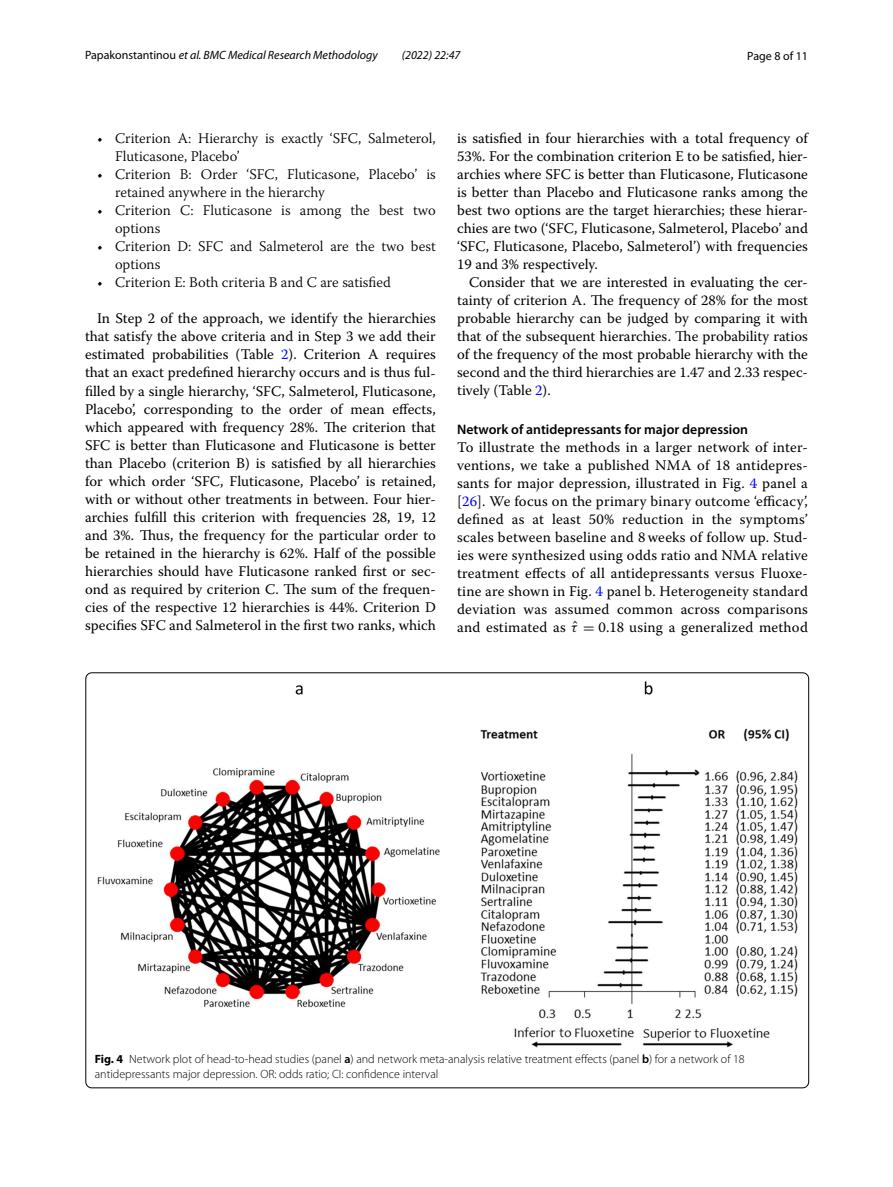
<style>
.page{position:relative;width:893px;height:1187px;background:#fff}
.page>*{position:absolute;margin:0;border:0;box-sizing:border-box;transform-origin:0 0}
.t1{font:14.7px/18px "Warnock Pro";color:#000;text-align:justify}
.t2{font:300 14.7px/18px "Warnock Pro";color:#000}
.t3{font:600 13.8px "Myriad Pro";color:#000}
.t4{font:300 12px/15px "Myriad Pro";color:#000}
.t5{font:italic 12px "Myriad Pro";color:#000}
.t6{font:12px "Myriad Pro";color:#000}
.s1{font-style:normal}
.s2{color:#00f}
.s3{font-family:"MTMI21"}
.s4{font-family:"MTSYN70"}
.s5{font-family:"Warnock Pro Regular 25"}
.s6{font-weight:700}
.s7{font-weight:600}
</style>
<div class="page">
<img style="left:97px;top:681px;width:700px;height:366px">
<p class="t5" style="left:85px;top:48px;width:294px"><span class="s1">Papakonstantinou</span> et al. BMC Medical Research Methodology</p>
<p class="t5" style="left:402px;top:48px;width:60px">(2022) 22:47</p>
<p class="t6" style="left:747px;top:48px;width:62px">Page 8 of 11</p>
<p class="t2" style="left:115px;top:128px;width:322px;text-indent:-18px">• Criterion A: Hierarchy is exactly ‘SFC, Salmeterol,<br>Fluticasone, Placebo’</p>
<p class="t2" style="left:115px;top:164px;width:322px;text-indent:-18px">• Criterion B: Order ‘SFC, Fluticasone, Placebo’ is retained anywhere in the hierarchy</p>
<p class="t2" style="left:115px;top:200px;width:322px;text-indent:-18px">• Criterion C: Fluticasone is among the best two options</p>
<p class="t2" style="left:115px;top:236px;width:322px;text-indent:-18px">• Criterion D: SFC and Salmeterol are the two best options</p>
<p class="t2" style="left:97px;top:272px;width:295px">• Criterion E: Both criteria B and C are satisfied</p>
<p class="t1" style="left:85px;top:309px;width:352px;text-indent:12px">In Step 2 of the approach, we identify the hierarchies that satisfy the above criteria and in Step 3 we add their estimated probabilities (Table <span class="s2">2</span>). Criterion A requires that an exact predefined hierarchy occurs and is thus ful&shy;filled by a single hierarchy, ‘SFC, Salmeterol, Fluticasone, Placebo’, corresponding to the order of mean effects, which appeared with frequency 28%. The criterion that SFC is better than Fluticasone and Fluticasone is better than Placebo (criterion B) is satisfied by all hierarchies for which order ‘SFC, Fluticasone, Placebo’ is retained, with or without other treatments in between. Four hier&shy;archies fulfill this criterion with frequencies 28, 19, 12 and 3%. Thus, the frequency for the particular order to be retained in the hierarchy is 62%. Half of the possible hierarchies should have Fluticasone ranked first or sec&shy;ond as required by criterion C. The sum of the frequen&shy;cies of the respective 12 hierarchies is 44%. Criterion D specifies SFC and Salmeterol in the first two ranks, which</p>
<p class="t1" style="left:457px;top:128px;width:352px">is satisfied in four hierarchies with a total frequency of 53%. For the combination criterion E to be satisfied, hier&shy;archies where SFC is better than Fluticasone, Fluticasone is better than Placebo and Fluticasone ranks among the best two options are the target hierarchies; these hierar&shy;chies are two (‘SFC, Fluticasone, Salmeterol, Placebo’ and ‘SFC, Fluticasone, Placebo, Salmeterol’) with frequencies 19 and 3% respectively.</p>
<p class="t1" style="left:457px;top:272px;width:352px;text-indent:12px">Consider that we are interested in evaluating the cer&shy;tainty of criterion A. The frequency of 28% for the most probable hierarchy can be judged by comparing it with that of the subsequent hierarchies. The probability ratios of the frequency of the most probable hierarchy with the second and the third hierarchies are 1.47 and 2.33 respec&shy;tively (Table <span class="s2">2</span>).</p>
<p class="t3" style="left:457px;top:421px;width:292px">Network of antidepressants for major depression</p>
<p class="t1" style="left:457px;top:438px;width:352px">To illustrate the methods in a larger network of inter&shy;ventions, we take a published NMA of 18 antidepres&shy;sants for major depression, illustrated in Fig. <span class="s2">4</span> panel a [<span class="s2">26</span>]. We focus on the primary binary outcome ‘efficacy’, defined as at least 50% reduction in the symptoms’ scales between baseline and 8 weeks of follow up. Stud&shy;ies were synthesized using odds ratio and NMA relative treatment effects of all antidepressants versus Fluoxe&shy;tine are shown in Fig. <span class="s2">4</span> panel b. Heterogeneity standard deviation was assumed common across comparisons and estimated as <span class="s3">τ</span><span class="s4">ˆ =</span> <span class="s5">0.18</span> using a generalized method</p>
<p class="t4" style="left:95px;top:1051px;width:651px"><span class="s6">Fig. 4</span> Network plot of head-to-head studies (panel <span class="s7">a</span>) and network meta-analysis relative treatment effects (panel <span class="s7">b</span>) for a network of 18 antidepressants major depression. OR: odds ratio; CI: confidence interval</p>
</div>
